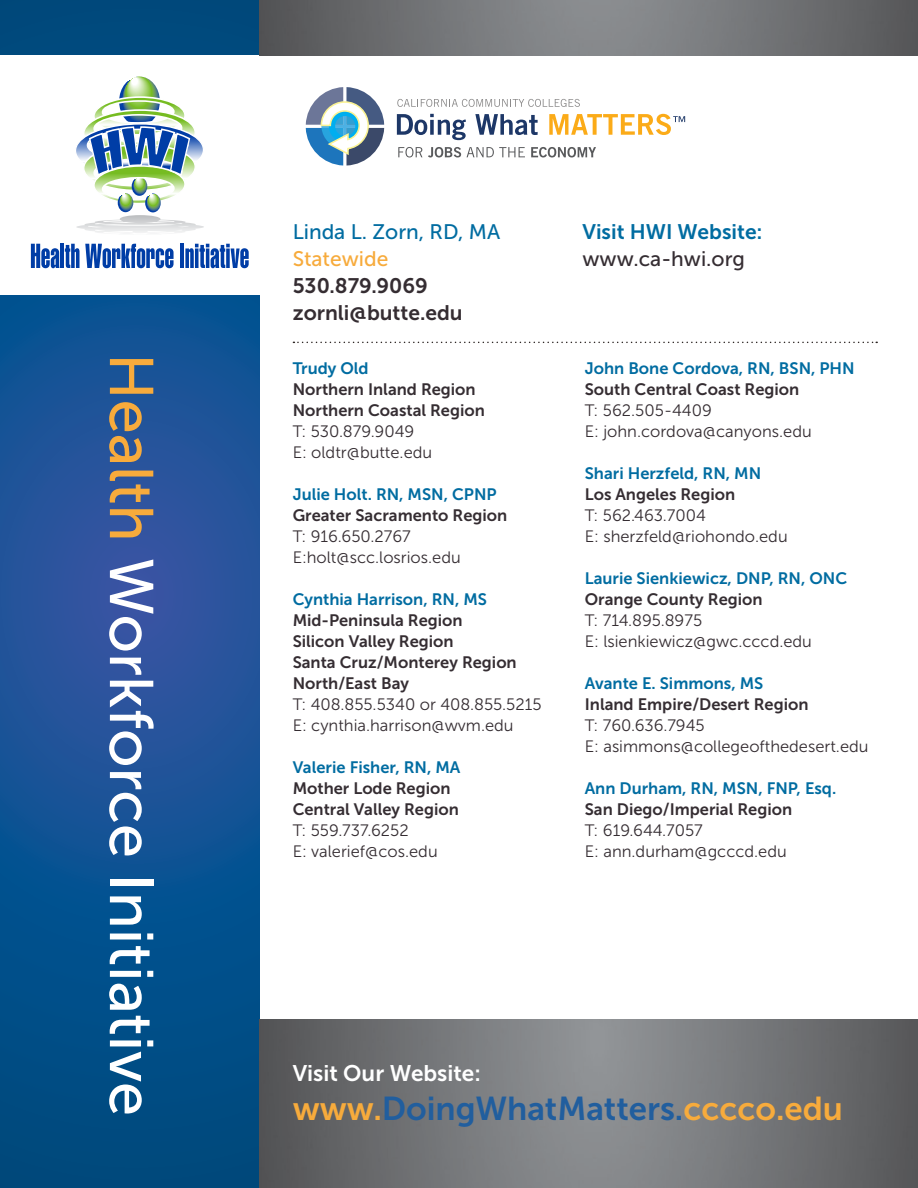
<style>
.page{position:relative;width:918px;height:1188px;background:#fff}
.page>*{position:absolute;margin:0;border:0;box-sizing:border-box;transform-origin:0 0}
.t1{font:61.5px "Museo Sans 500";color:#fff}
.t2{font:33px "Museo Sans 700";color:#215e9e}
.t3{font:22.5px "Museo Sans 700";color:#fff}
.t4{font:21px/27px "Museo Sans 700";color:#352d32}
.t5{font:21px "Museo Sans 500";color:#006ca1}
.t6{font:21px "Museo Sans 700";color:#006ca1}
.t7{font:21px "Museo Sans 500";color:#352d32}
.t8{font:21px "Museo Sans 500";color:#f7ab3c}
.t9{font:16.5px/21px "Museo Sans 300";color:#352d32}
.t10{font:16.5px/21px "Museo Sans 700";color:#352d32}
.t11{font:16.5px "Museo Sans 700";color:#006ca1}
.s1{color:#f7ab3c}
</style>
<div class="page">
<svg style="left:0;top:0;width:259px;height:1188px;background:#135191"></svg>
<div style="left:0;top:56px;width:278px;height:239px;background:#fff"></div>
<svg style="left:31px;top:244px;width:28px;height:24px"></svg>
<hr style="left:60px;top:244px;width:4px;height:24px;background:#003da6">
<svg style="left:65px;top:77px;width:184px;height:191px"></svg>
<svg style="left:306px;top:87px;width:78px;height:79px"></svg>
<svg style="left:397px;top:114px;width:69px;height:26px"></svg>
<svg style="left:475px;top:114px;width:63px;height:21px"></svg>
<svg style="left:549px;top:114px;width:136px;height:21px"></svg>
<svg style="left:397px;top:99px;width:183px;height:8px"></svg>
<svg style="left:398px;top:147px;width:24px;height:10px"></svg>
<svg style="left:428px;top:147px;width:33px;height:10px"></svg>
<svg style="left:467px;top:147px;width:58px;height:10px"></svg>
<svg style="left:531px;top:147px;width:65px;height:10px"></svg>
<svg style="left:293px;top:342px;width:584px;height:1px"></svg>
<img style="left:259px;top:1020px;width:659px;height:168px">
<img style="left:259px;top:0;width:659px;height:56px">
<h1 class="t1" style="left:165px;top:353px;width:764px;rotate:90deg"><span class="s1">Health</span> Workforce Initiative</h1>
<p class="t5" style="left:293px;top:221px;width:209px">Linda L. Zorn, RD, MA</p>
<p class="t8" style="left:293px;top:248px;width:97px">Statewide</p>
<p class="t4" style="left:293px;top:273px;width:172px">530.879.9069 zornli@butte.edu</p>
<p class="t11" style="left:293px;top:359px;width:78px">Trudy Old</p>
<p class="t10" style="left:293px;top:379px;width:194px">Northern Inland Region<br>Northern Coastal Region</p>
<p class="t9" style="left:293px;top:421px;width:141px">T: 530.879.9049<br>E: oldtr@butte.edu</p>
<p class="t11" style="left:293px;top:485px;width:206px">Julie Holt. RN, MSN, CPNP</p>
<p class="t10" style="left:293px;top:505px;width:216px">Greater Sacramento Region</p>
<p class="t9" style="left:293px;top:526px;width:170px">T: 916.650.2767<br>E:holt@scc.losrios.edu</p>
<p class="t11" style="left:293px;top:590px;width:196px">Cynthia Harrison, RN, MS</p>
<p class="t10" style="left:293px;top:610px;width:226px">Mid-Peninsula Region<br>Silicon Valley Region<br>Santa Cruz/Monterey Region<br>North/East Bay</p>
<p class="t9" style="left:293px;top:694px;width:251px">T: 408.855.5340 or 408.855.5215<br>E: cynthia.harrison@wvm.edu</p>
<p class="t11" style="left:293px;top:758px;width:169px">Valerie Fisher, RN, MA</p>
<p class="t10" style="left:293px;top:778px;width:168px">Mother Lode Region<br>Central Valley Region</p>
<p class="t9" style="left:293px;top:820px;width:147px">T: 559.737.6252<br>E: valerief@cos.edu</p>
<p class="t6" style="left:582px;top:220px;width:182px">Visit HWI Website:</p>
<p class="t7" style="left:582px;top:248px;width:164px">www.ca-hwi.org</p>
<p class="t11" style="left:585px;top:359px;width:271px">John Bone Cordova, RN, BSN, PHN</p>
<p class="t10" style="left:585px;top:379px;width:216px">South Central Coast Region</p>
<p class="t9" style="left:585px;top:400px;width:228px">T: 562.505-4409<br>E: john.cordova@canyons.edu</p>
<p class="t11" style="left:585px;top:464px;width:178px">Shari Herzfeld, RN, MN</p>
<p class="t10" style="left:585px;top:484px;width:152px">Los Angeles Region</p>
<p class="t9" style="left:585px;top:505px;width:204px">T: 562.463.7004<br>E: sherzfeld@riohondo.edu</p>
<p class="t11" style="left:585px;top:569px;width:264px">Laurie Sienkiewicz, DNP, RN, ONC</p>
<p class="t10" style="left:585px;top:589px;width:179px">Orange County Region</p>
<p class="t9" style="left:585px;top:610px;width:229px">T: 714.895.8975<br>E: lsienkiewicz@gwc.cccd.edu</p>
<p class="t11" style="left:585px;top:674px;width:180px">Avante E. Simmons, MS</p>
<p class="t10" style="left:585px;top:694px;width:225px">Inland Empire/Desert Region</p>
<p class="t9" style="left:585px;top:715px;width:285px">T: 760.636.7945<br>E: asimmons@collegeofthedesert.edu</p>
<p class="t11" style="left:585px;top:779px;width:253px">Ann Durham, RN, MSN, FNP, Esq.</p>
<p class="t10" style="left:585px;top:799px;width:209px">San Diego/Imperial Region</p>
<p class="t9" style="left:585px;top:820px;width:204px">T: 619.644.7057<br>E: ann.durham@gcccd.edu</p>
<h3 class="t3" style="left:293px;top:1060px;width:190px">Visit Our Website:</h3>
<h2 class="t2" style="left:293px;top:1091px;width:552px"><span class="s1">www.</span>DoingWhatMatters.<span class="s1">cccco.edu</span></h2>
</div>
